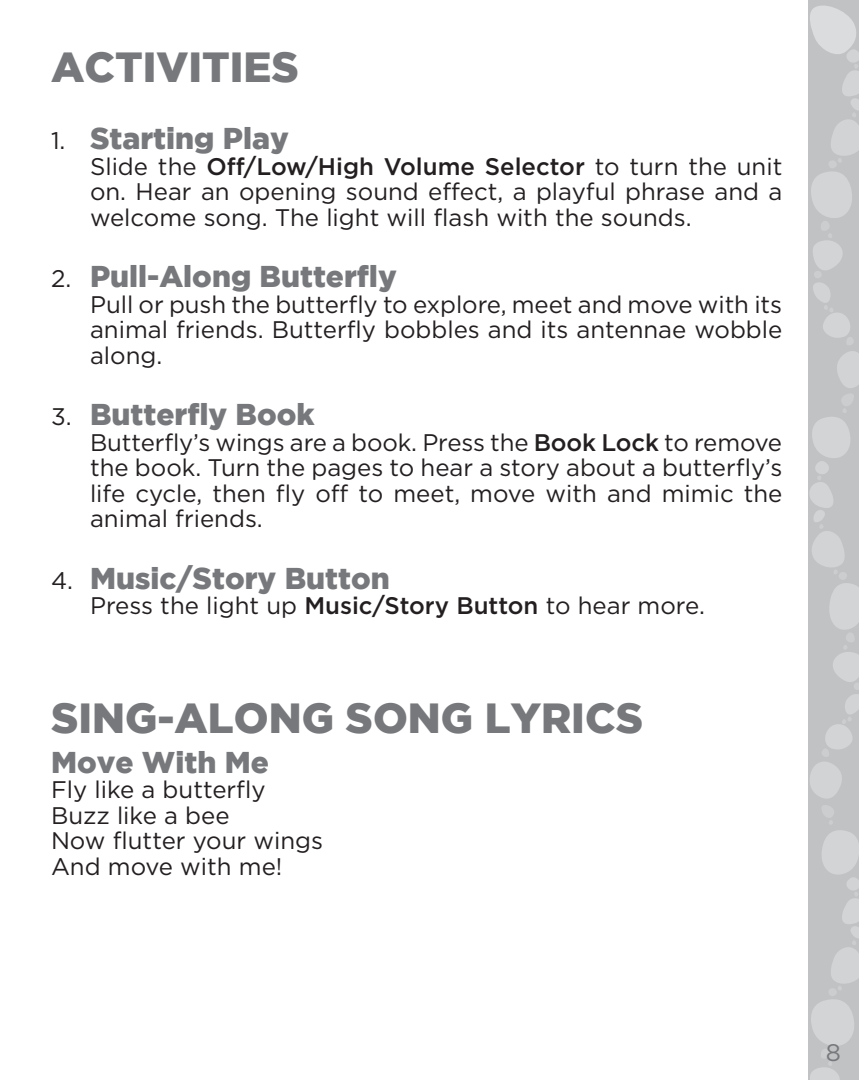
<style>
.page{position:relative;width:859px;height:1080px;background:#fff}
.page>*{position:absolute;margin:0;border:0;box-sizing:border-box;transform-origin:0 0}
.t1{font:900 42px "Gotham";color:#76787b}
.t2{font:900 30px "Gotham";color:#76787b}
.t3{font:24px/25.5px "Gotham HTF";color:#231f20;text-align:justify}
.t4{font:24px "Gotham HTF";color:#76787b}
.s1{font-family:"Gotham HTF";font-weight:400;font-size:24px;color:#231f20}
.s2{font-weight:500}
</style>
<div class="page">
<svg style="left:808px;top:0;width:51px;height:1080px;background:#c7c8ca"></svg>
<h1 class="t1" style="left:51px;top:43px;width:250px">ACTIVITIES</h1>
<p class="t2" style="left:51px;top:121px;width:239px"><span class="s1">1.</span> Starting Play</p>
<p class="t3" style="left:90px;top:153px;width:694px">Slide the <span class="s2">Off/Low/High Volume Selector</span> to turn the unit on. Hear an opening sound effect, a playful phrase and a welcome song. The light will flash with the sounds.</p>
<p class="t2" style="left:51px;top:259px;width:347px"><span class="s1">2.</span> Pull-Along Butterfly</p>
<p class="t3" style="left:90px;top:291px;width:694px">Pull or push the butterfly to explore, meet and move with its animal friends. Butterfly bobbles and its antennae wobble along.</p>
<p class="t2" style="left:51px;top:397px;width:265px"><span class="s1">3.</span> Butterfly Book</p>
<p class="t3" style="left:90px;top:429px;width:694px">Butterfly’s wings are a book. Press the <span class="s2">Book Lock</span> to remove the book. Turn the pages to hear a story about a butterfly’s life cycle, then fly off to meet, move with and mimic the animal friends.</p>
<p class="t2" style="left:51px;top:561px;width:340px"><span class="s1">4.</span> Music/Story Button</p>
<p class="t3" style="left:90px;top:593px;width:616px">Press the light up <span class="s2">Music/Story Button</span> to hear more.</p>
<h1 class="t1" style="left:51px;top:693px;width:593px">SING-ALONG SONG LYRICS</h1>
<p class="t2" style="left:51px;top:745px;width:219px">Move With Me</p>
<p class="t3" style="left:51px;top:777px;width:274px;text-align:left">Fly like a butterfly<br>Buzz like a bee<br>Now flutter your wings<br>And move with me!</p>
<p class="t4" style="left:826px;top:1039px;width:17px">8</p>
</div>
